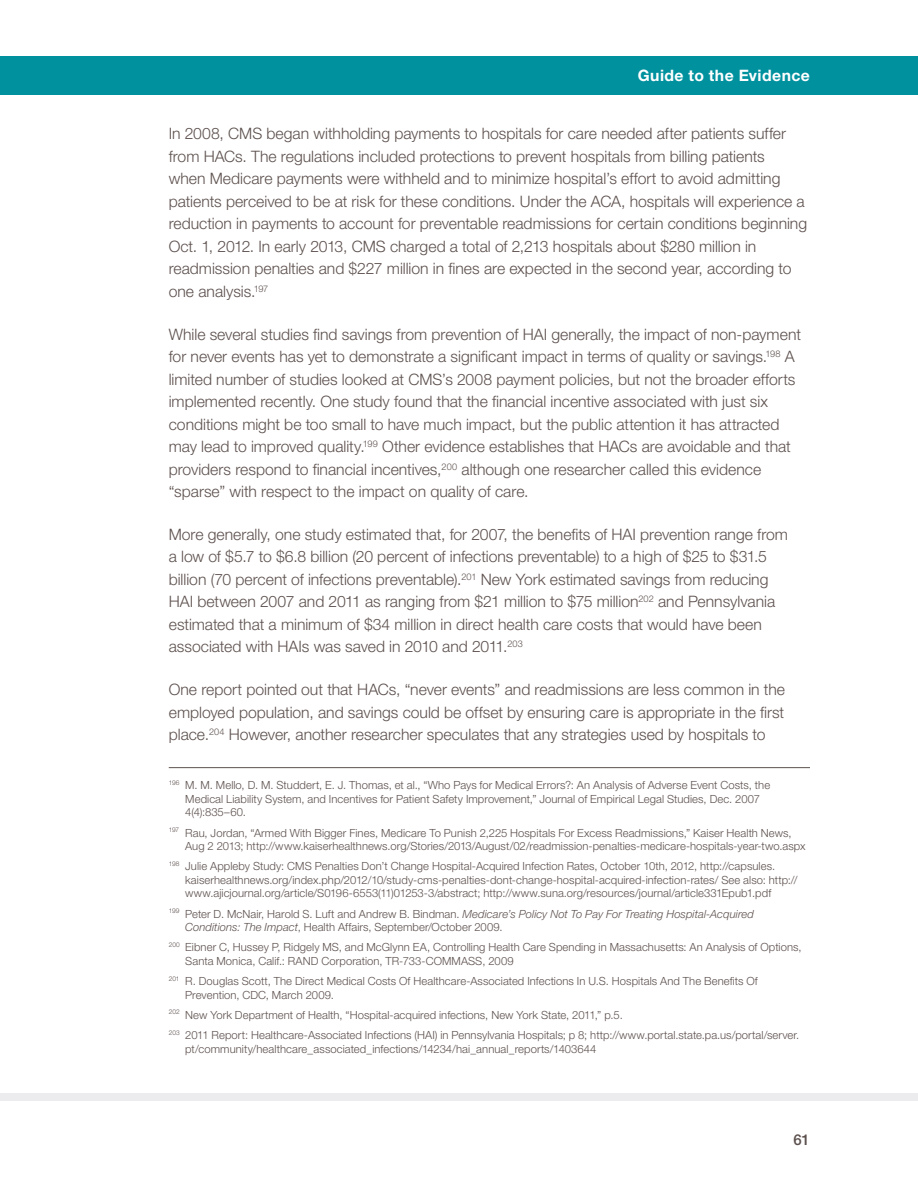
<style>
.page{position:relative;width:918px;height:1188px;background:#fff}
.page>*{position:absolute;margin:0;border:0;box-sizing:border-box;transform-origin:0 0}
.main_text{font:300 15.75px/22.5px "Helvetica Neue LT Std";color:#5d514e}
.t1{font:700 15.75px "Helvetica Neue LT Std";letter-spacing:.03em;color:#fff}
.t2{font:500 15px "Helvetica Neue LT Std";color:#5d514e}
.endnotes_100{font:300 11.25px/13.5px "Helvetica Neue LT Std";letter-spacing:.005em;color:#5d514e}
.endnotes_Rule_100{font:300 11.25px/13.5px "Helvetica Neue LT Std";letter-spacing:.005em;color:#5d514e}
.s1{font-style:italic}
</style>
<div class="page">
<div style="left:0;top:1094px;width:918px;height:7px;background:#ececee"></div>
<div style="left:0;top:56px;width:918px;height:38px;background:#00919f"></div>
<hr style="left:169px;top:767px;width:641px;height:1px;background:#5d514e">
<p class="t1" style="left:638px;top:66px;width:174px">Guide to the Evidence</p>
<p class="main_text" style="left:169px;top:122px;width:640px">In 2008, CMS began withholding payments to hospitals for care needed after patients suffer from HACs. The regulations included protections to prevent hospitals from billing patients<br>when Medicare payments were withheld and to minimize hospital’s effort to avoid admitting patients perceived to be at risk for these conditions. Under the ACA, hospitals will experience a reduction in payments to account for preventable readmissions for certain conditions beginning Oct. 1, 2012. In early 2013, CMS charged a total of 2,213 hospitals about $280 million in readmission penalties and $227 million in fines are expected in the second year, according to one analysis.<sup>197</sup></p>
<p class="main_text" style="left:169px;top:323px;width:634px">While several studies find savings from prevention of HAI generally, the impact of non-payment for never events has yet to demonstrate a significant impact in terms of quality or savings.<sup>198</sup> A limited number of studies looked at CMS’s 2008 payment policies, but not the broader efforts implemented recently. One study found that the financial incentive associated with just six conditions might be too small to have much impact, but the public attention it has attracted may lead to improved quality.<sup>199</sup> Other evidence establishes that HACs are avoidable and that providers respond to financial incentives,<sup>200</sup> although one researcher called this evidence “sparse” with respect to the impact on quality of care.</p>
<p class="main_text" style="left:169px;top:523px;width:621px">More generally, one study estimated that, for 2007, the benefits of HAI prevention range from a low of $5.7 to $6.8 billion (20 percent of infections preventable) to a high of $25 to $31.5 billion (70 percent of infections preventable).<sup>201</sup> New York estimated savings from reducing HAI between 2007 and 2011 as ranging from $21 million to $75 million<sup>202</sup> and Pennsylvania estimated that a minimum of $34 million in direct health care costs that would have been associated with HAIs was saved in 2010 and 2011.<sup>203</sup></p>
<p class="main_text" style="left:169px;top:678px;width:618px;text-align:justify">One report pointed out that HACs, “never events” and readmissions are less common in the employed population, and savings could be offset by ensuring care is appropriate in the first place.<sup>204</sup> However, another researcher speculates that any strategies used by hospitals to</p>
<p class="endnotes_Rule_100" style="left:185px;top:778px;width:586px;text-indent:-16px"><sup>196</sup> M. M. Mello, D. M. Studdert, E. J. Thomas, et al., “Who Pays for Medical Errors?: An Analysis of Adverse Event Costs, the<br>Medical Liability System, and Incentives for Patient Safety Improvement,” Journal of Empirical Legal Studies, Dec. 2007<br>4(4):835–60.</p>
<p class="endnotes_100" style="left:185px;top:826px;width:622px;text-indent:-16px"><sup>197</sup> Rau, Jordan, “Armed With Bigger Fines, Medicare To Punish 2,225 Hospitals For Excess Readmissions,” Kaiser Health News,<br>Aug 2 2013; http://www.kaiserhealthnews.org/Stories/2013/August/02/readmission-penalties-medicare-hospitals-year-two.aspx</p>
<p class="endnotes_100" style="left:185px;top:859px;width:614px;text-indent:-16px"><sup>198</sup> Julie Appleby Study: CMS Penalties Don’t Change Hospital-Acquired Infection Rates, October 10th, 2012, http://capsules. kaiserhealthnews.org/index.php/2012/10/study-cms-penalties-dont-change-hospital-acquired-infection-rates/ See also: http:// www.ajicjournal.org/article/S0196-6553(11)01253-3/abstract; http://www.suna.org/resources/journal/article331Epub1.pdf</p>
<p class="endnotes_100" style="left:185px;top:907px;width:570px;text-indent:-16px"><sup>199</sup> Peter D. McNair, Harold S. Luft and Andrew B. Bindman. <span class="s1">Medicare’s Policy Not To Pay For Treating Hospital-Acquired<br>Conditions: The Impact</span>, Health Affairs, September/October 2009.</p>
<p class="endnotes_100" style="left:185px;top:940px;width:618px;text-indent:-16px"><sup>200</sup> Eibner C, Hussey P, Ridgely MS, and McGlynn EA, Controlling Health Care Spending in Massachusetts: An Analysis of Options,<br>Santa Monica, Calif.: RAND Corporation, TR-733-COMMASS, 2009</p>
<p class="endnotes_100" style="left:185px;top:974px;width:574px;text-indent:-16px"><sup>201</sup> R. Douglas Scott, The Direct Medical Costs Of Healthcare-Associated Infections In U.S. Hospitals And The Benefits Of<br>Prevention, CDC, March 2009.</p>
<p class="endnotes_100" style="left:169px;top:1008px;width:456px"><sup>202</sup> New York Department of Health, “Hospital-acquired infections, New York State, 2011,” p.5.</p>
<p class="endnotes_100" style="left:185px;top:1028px;width:616px;text-indent:-16px"><sup>203</sup> 2011 Report: Healthcare-Associated Infections (HAI) in Pennsylvania Hospitals; p 8; http://www.portal.state.pa.us/portal/server. pt/community/healthcare_associated_infections/14234/hai_annual_reports/1403644</p>
<p class="t2" style="left:793px;top:1131px;width:18px">61</p>
</div>
